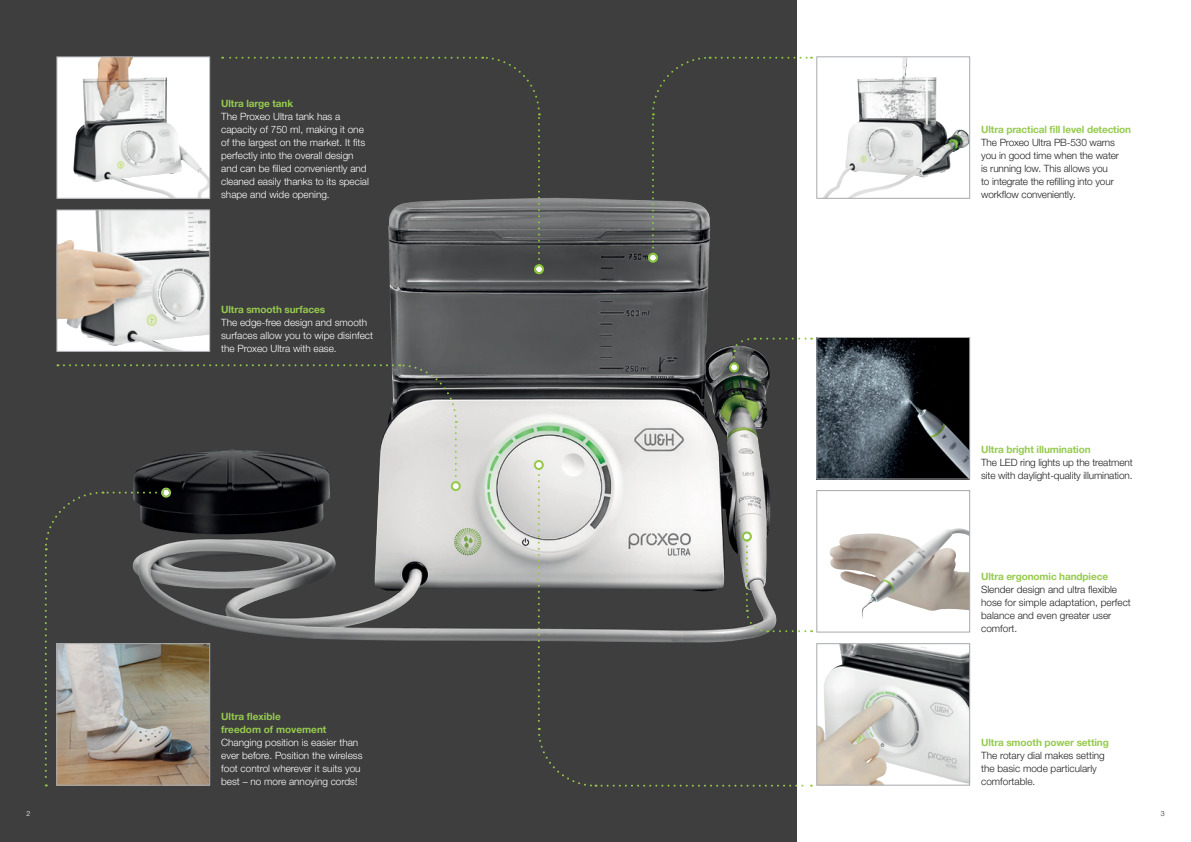
<style>
.page{position:relative;width:1191px;height:842px;background:#fff}
.page>*{position:absolute;margin:0;border:0;box-sizing:border-box;transform-origin:0 0}
.t1{font:10px/13px "Helvetica Neue World 45 Lt";color:#fff}
.t2{font:10px/13px "Helvetica Neue World 45 Lt";letter-spacing:-.01em;color:#231f20}
.t3{font:700 10px/13px "Helvetica Neue World 75";letter-spacing:-.01em;color:#96ca4e}
.t4{font:7px "Helvetica Neue World 45 Lt";color:#fff}
.t5{font:7px "Helvetica Neue World 45 Lt";color:#231f20}
</style>
<div class="page">
<div style="left:0;top:0;width:797px;height:842px;background:#3e3e3f"></div>
<img style="left:131px;top:197px;width:643px;height:444px">
<img style="left:156px;top:645px;width:52px;height:138px">
<div style="left:57px;top:643px;width:153px;height:142px;border:1px solid #a8a9ad"></div>
<div style="left:57px;top:57px;width:153px;height:141px;background:#fff"></div>
<img style="left:73px;top:59px;width:135px;height:137px">
<div style="left:57px;top:57px;width:153px;height:141px;border:1px solid #a8a9ad"></div>
<img style="left:59px;top:212px;width:149px;height:137px">
<div style="left:57px;top:210px;width:153px;height:141px;border:1px solid #a8a9ad"></div>
<svg style="left:482px;top:56px;width:60px;height:216px"></svg>
<svg style="left:222px;top:57px;width:254px;height:2px"></svg>
<div style="left:534px;top:264px;width:10px;height:10px;border:2px solid #8bc63e;border-radius:50%"></div>
<div style="left:452px;top:483px;width:7px;height:6px;background:#fff;border-radius:50%"></div>
<svg style="left:399px;top:363px;width:59px;height:120px"></svg>
<svg style="left:57px;top:364px;width:336px;height:2px"></svg>
<div style="left:451px;top:481px;width:10px;height:10px;border:2px solid #96ca4e;border-radius:50%"></div>
<svg style="left:164px;top:491px;width:4px;height:4px"></svg>
<svg style="left:44px;top:491px;width:112px;height:295px"></svg>
<div style="left:161px;top:488px;width:10px;height:10px;border:2px solid #96ca4e;border-radius:50%"></div>
<img style="left:830px;top:528px;width:137px;height:90px">
<div style="left:816px;top:490px;width:153px;height:142px;border:1px solid #a8a9ad"></div>
<img style="left:818px;top:645px;width:149px;height:138px">
<div style="left:816px;top:643px;width:153px;height:142px;border:1px solid #a8a9ad"></div>
<img style="left:818px;top:339px;width:149px;height:138px">
<div style="left:816px;top:337px;width:153px;height:142px;border:1px solid #a8a9ad"></div>
<svg style="left:650px;top:56px;width:162px;height:205px"></svg>
<div style="left:648px;top:253px;width:10px;height:10px;border:2px solid #8bc63e;border-radius:50%"></div>
<div style="left:731px;top:364px;width:7px;height:7px;background:#fff;border-radius:50%"></div>
<svg style="left:733px;top:337px;width:22px;height:27px"></svg>
<svg style="left:761px;top:338px;width:51px;height:2px"></svg>
<div style="left:729px;top:362px;width:10px;height:10px;border:2px solid #8bc63e;border-radius:50%"></div>
<div style="left:535px;top:462px;width:7px;height:6px;background:#fff;border-radius:50%"></div>
<svg style="left:537px;top:468px;width:275px;height:319px"></svg>
<div style="left:534px;top:460px;width:10px;height:10px;border:2px solid #96ca4e;border-radius:50%"></div>
<img style="left:824px;top:59px;width:143px;height:137px">
<div style="left:816px;top:57px;width:153px;height:141px;border:1px solid #a8a9ad"></div>
<p class="t3" style="left:221px;top:97px;width:73px">Ultra large tank</p>
<p class="t1" style="left:221px;top:110px;width:149px">The Proxeo Ultra tank has a capacity of 750 ml, making it one of the largest on the market. It fits perfectly into the overall design and can be filled conveniently and cleaned easily thanks to its special shape and wide opening.</p>
<p class="t3" style="left:221px;top:303px;width:105px">Ultra smooth surfaces</p>
<p class="t1" style="left:221px;top:316px;width:153px">The edge-free design and smooth surfaces allow you to wipe disinfect the Proxeo Ultra with ease.</p>
<p class="t3" style="left:221px;top:710px;width:107px">Ultra flexible<br>freedom of movement</p>
<p class="t1" style="left:221px;top:736px;width:143px">Changing position is easier than ever before. Position the wireless foot control wherever it suits you best – no more annoying cords!</p>
<p class="t3" style="left:981px;top:123px;width:151px">Ultra practical fill level detection</p>
<p class="t2" style="left:981px;top:136px;width:139px">The Proxeo Ultra PB-530 warns you in good time when the water is running low. This allows you<br>to integrate the refilling into your workflow conveniently.</p>
<p class="t3" style="left:981px;top:443px;width:111px">Ultra bright illumination</p>
<p class="t2" style="left:981px;top:456px;width:153px">The LED ring lights up the treatment site with daylight-quality illumination.</p>
<p class="t3" style="left:981px;top:570px;width:128px">Ultra ergonomic handpiece</p>
<p class="t2" style="left:981px;top:583px;width:151px">Slender design and ultra flexible hose for simple adaptation, perfect balance and even greater user comfort.</p>
<p class="t3" style="left:981px;top:736px;width:129px">Ultra smooth power setting</p>
<p class="t2" style="left:981px;top:749px;width:125px">The rotary dial makes setting the basic mode particularly comfortable.</p>
<p class="t4" style="left:26px;top:810px;width:5px">2</p>
<p class="t5" style="left:1160px;top:810px;width:5px">3</p>
</div>
